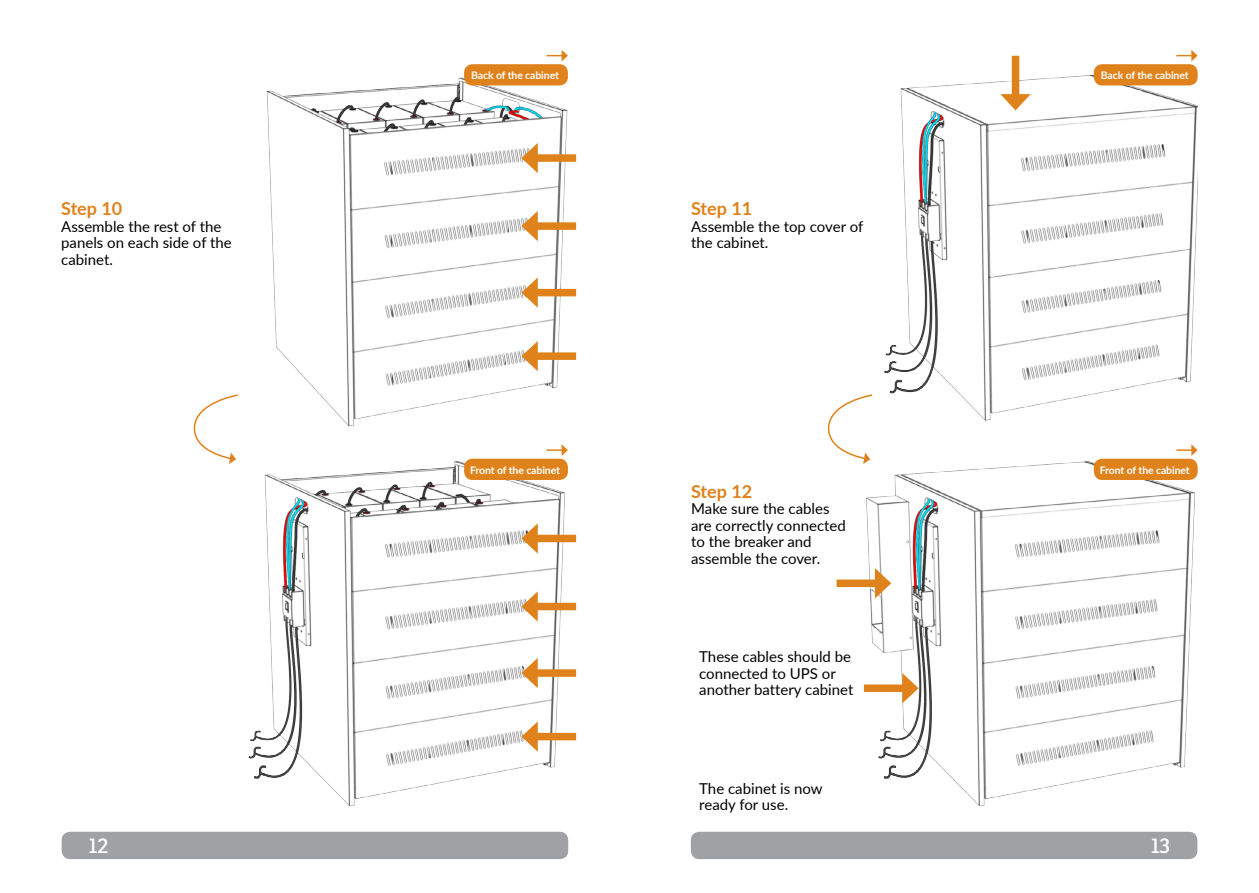
<style>
.page{position:relative;width:1259px;height:893px;background:#fff}
.page>*{position:absolute;margin:0;border:0;box-sizing:border-box;transform-origin:0 0}
.t1{font:21px "Ronnia";color:#fff}
.t2{font:700 18px "Lato";color:#e0821b}
.t3{font:15px/16.5px "Lato";color:#000}
.t4{font:700 10.5px "Lato";letter-spacing:-.01em;color:#fff}
</style>
<div class="page">
<div style="left:62px;top:832px;width:506px;height:27px;background:#9fa1a4;border-radius:9px"></div>
<div style="left:691px;top:832px;width:506px;height:27px;background:#9fa1a4;border-radius:9px"></div>
<img style="left:884px;top:75px;width:313px;height:346px">
<img style="left:863px;top:458px;width:334px;height:348px">
<svg style="left:1176px;top:50px;width:21px;height:11px"></svg>
<div style="left:1093px;top:64px;width:104px;height:21px;background:#e0821b;border-radius:9px"></div>
<svg style="left:1176px;top:444px;width:21px;height:12px"></svg>
<div style="left:1093px;top:459px;width:104px;height:21px;background:#e0821b;border-radius:9px"></div>
<svg style="left:827px;top:394px;width:46px;height:70px"></svg>
<img style="left:266px;top:77px;width:302px;height:350px">
<img style="left:248px;top:458px;width:320px;height:348px">
<svg style="left:546px;top:50px;width:22px;height:11px"></svg>
<div style="left:464px;top:64px;width:104px;height:21px;background:#e0821b;border-radius:9px"></div>
<svg style="left:546px;top:444px;width:22px;height:12px"></svg>
<div style="left:464px;top:459px;width:104px;height:21px;background:#e0821b;border-radius:9px"></div>
<svg style="left:193px;top:394px;width:46px;height:70px"></svg>
<div style="left:1011px;top:56px;width:8px;height:44px;background:#e0821b"></div>
<svg style="left:1000px;top:94px;width:30px;height:16px"></svg>
<div style="left:531px;top:154px;width:45px;height:8px;background:#e0821b"></div>
<svg style="left:521px;top:143px;width:17px;height:30px"></svg>
<div style="left:531px;top:535px;width:45px;height:7px;background:#e0821b"></div>
<svg style="left:521px;top:523px;width:17px;height:31px"></svg>
<div style="left:836px;top:579px;width:45px;height:8px;background:#e0821b"></div>
<svg style="left:875px;top:568px;width:16px;height:30px"></svg>
<div style="left:864px;top:684px;width:44px;height:8px;background:#e0821b"></div>
<svg style="left:902px;top:673px;width:16px;height:30px"></svg>
<div style="left:531px;top:222px;width:45px;height:8px;background:#e0821b"></div>
<svg style="left:521px;top:211px;width:17px;height:30px"></svg>
<div style="left:531px;top:603px;width:45px;height:7px;background:#e0821b"></div>
<svg style="left:521px;top:591px;width:17px;height:31px"></svg>
<div style="left:531px;top:289px;width:45px;height:7px;background:#e0821b"></div>
<svg style="left:521px;top:277px;width:17px;height:31px"></svg>
<div style="left:531px;top:669px;width:45px;height:8px;background:#e0821b"></div>
<svg style="left:521px;top:658px;width:17px;height:30px"></svg>
<div style="left:531px;top:352px;width:45px;height:8px;background:#e0821b"></div>
<svg style="left:521px;top:341px;width:17px;height:30px"></svg>
<div style="left:531px;top:733px;width:45px;height:7px;background:#e0821b"></div>
<svg style="left:521px;top:721px;width:17px;height:31px"></svg>
<p class="t2" style="left:61px;top:195px;width:63px">Step 10</p>
<p class="t3" style="left:61px;top:217px;width:172px">Assemble the rest of the panels on each side of the cabinet.</p>
<p class="t4" style="left:471px;top:68px;width:89px">Back of the cabinet</p>
<p class="t4" style="left:470px;top:462px;width:92px">Front of the cabinet</p>
<p class="t2" style="left:691px;top:195px;width:63px">Step 11</p>
<p class="t3" style="left:691px;top:217px;width:174px">Assemble the top cover of the cabinet.</p>
<p class="t2" style="left:691px;top:478px;width:63px">Step 12</p>
<p class="t3" style="left:691px;top:500px;width:156px">Make sure the cables are correctly connected to the breaker and assemble the cover.</p>
<p class="t3" style="left:699px;top:648px;width:156px">These cables should be connected to UPS or another battery cabinet</p>
<p class="t3" style="left:699px;top:779px;width:125px">The cabinet is now ready for use.</p>
<p class="t4" style="left:1101px;top:68px;width:89px">Back of the cabinet</p>
<p class="t4" style="left:1099px;top:462px;width:92px">Front of the cabinet</p>
<h1 class="t1" style="left:88px;top:832px;width:21px">12</h1>
<h1 class="t1" style="left:1150px;top:832px;width:21px">13</h1>
</div>
